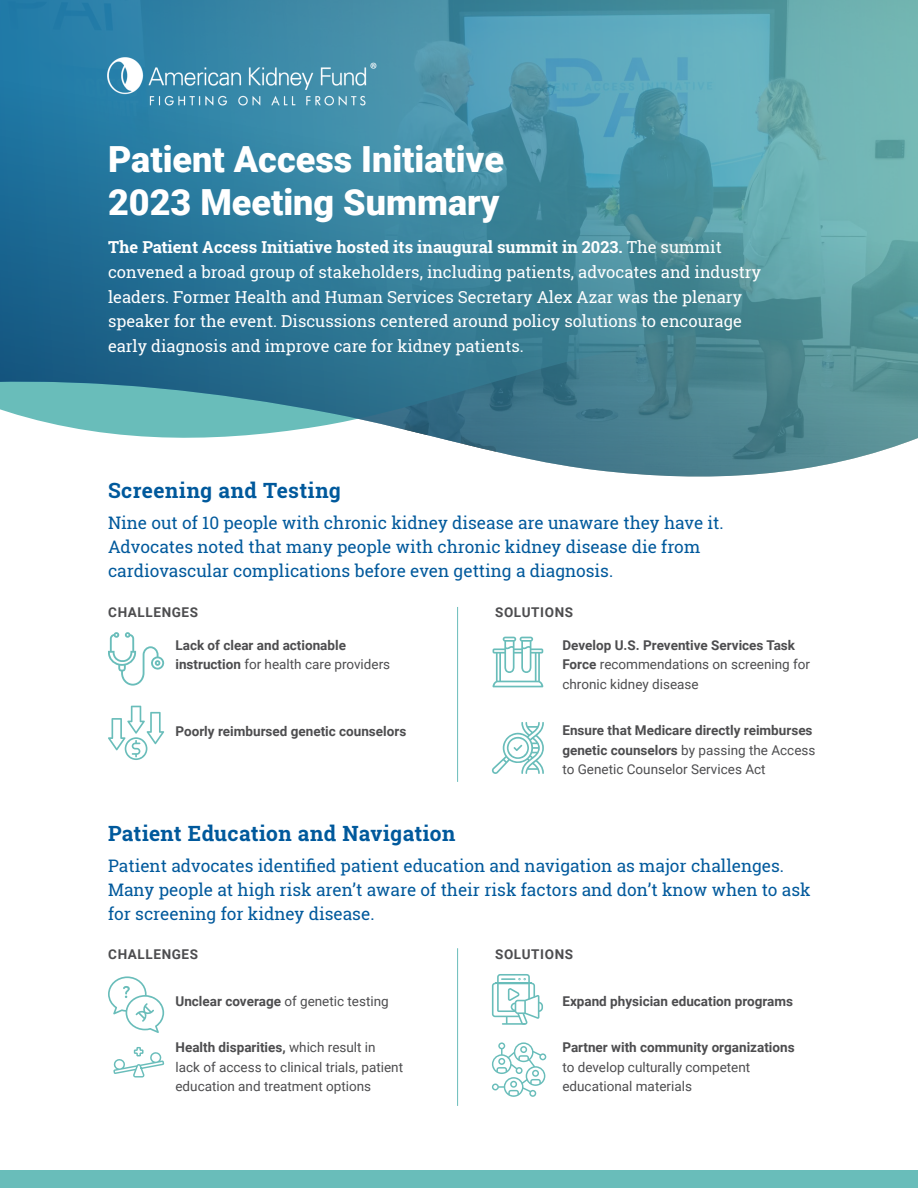
<style>
.page{position:relative;width:918px;height:1188px;background:#fff}
.page>*{position:absolute;margin:0;border:0;box-sizing:border-box;transform-origin:0 0}
.t1{font:900 36px/43.2px "Roboto";color:#fff}
.t2{font:700 21px "Roboto Slab";letter-spacing:.015em;color:#00599c}
.t3{font:17.25px/24px "Roboto Slab";color:#00599c}
.t4{font:16.5px/24.8px "Roboto Slab";color:#fff}
.t5{font:13.5px/19.5px "Roboto";color:#4d4d4f}
.t6{font:700 13.5px/19.5px "Roboto";color:#4d4d4f}
.t7{font:700 13.5px "Roboto";letter-spacing:.045em;color:#4d4d4f}
.s1{font-weight:700}
.s2{font-weight:400}
</style>
<div class="page">
<svg style="left:0;top:0;width:918px;height:24px;background:#4590a7"></svg>
<svg style="left:0;top:24px;width:918px;height:453px;background:#4f92a5"></svg>
<svg style="left:493px;top:637px;width:50px;height:50px"></svg>
<svg style="left:492px;top:722px;width:52px;height:52px"></svg>
<svg style="left:492px;top:974px;width:51px;height:51px"></svg>
<hr style="left:495px;top:983px;width:30px;height:1px;background:#69bdba">
<hr style="left:502px;top:983px;width:30px;height:1px;background:#69bdba">
<svg style="left:492px;top:1042px;width:54px;height:55px"></svg>
<img style="left:108px;top:58px;width:276px;height:49px">
<hr style="left:457px;top:607px;width:1px;height:175px;background:#69bdba">
<hr style="left:457px;top:948px;width:1px;height:158px;background:#69bdba">
<div style="left:0;top:1171px;width:918px;height:17px;background:#69bdba"></div>
<svg style="left:113px;top:1047px;width:51px;height:31px"></svg>
<svg style="left:108px;top:632px;width:57px;height:54px"></svg>
<svg style="left:108px;top:706px;width:56px;height:54px"></svg>
<svg style="left:108px;top:976px;width:56px;height:57px"></svg>
<h1 class="t1" style="left:108px;top:136px;width:398px">Patient Access Initiative<br>2023 Meeting Summary</h1>
<p class="t4" style="left:108px;top:234px;width:655px"><span class="s1">The Patient Access Initiative hosted its inaugural summit in 2023.</span> The summit convened a broad group of stakeholders, including patients, advocates and industry leaders. Former Health and Human Services Secretary Alex Azar was the plenary speaker for the event. Discussions centered around policy solutions to encourage early diagnosis and improve care for kidney patients.</p>
<p class="t2" style="left:108px;top:476px;width:234px">Screening and Testing</p>
<p class="t3" style="left:108px;top:511px;width:617px">Nine out of 10 people with chronic kidney disease are unaware they have it.<br>Advocates noted that many people with chronic kidney disease die from cardiovascular complications before even getting a diagnosis.</p>
<p class="t7" style="left:108px;top:603px;width:91px">CHALLENGES</p>
<p class="t6" style="left:175px;top:635px;width:216px">Lack of clear and actionable instruction <span class="s2">for health care providers</span></p>
<p class="t7" style="left:495px;top:603px;width:79px">SOLUTIONS</p>
<p class="t5" style="left:562px;top:635px;width:249px"><span class="s1">Develop U.S. Preventive Services Task<br>Force</span> recommendations on screening for chronic kidney disease</p>
<p class="t6" style="left:562px;top:720px;width:255px">Ensure that Medicare directly reimburses genetic counselors <span class="s2">by passing the Access to Genetic Counselor Services Act</span></p>
<p class="t6" style="left:175px;top:721px;width:232px">Poorly reimbursed genetic counselors</p>
<p class="t2" style="left:108px;top:819px;width:349px">Patient Education and Navigation</p>
<p class="t3" style="left:108px;top:853px;width:704px">Patient advocates identified patient education and navigation as major challenges.<br>Many people at high risk aren’t aware of their risk factors and don’t know when to ask for screening for kidney disease.</p>
<p class="t7" style="left:108px;top:945px;width:91px">CHALLENGES</p>
<p class="t5" style="left:175px;top:991px;width:215px"><span class="s1">Unclear coverage</span> of genetic testing</p>
<p class="t5" style="left:175px;top:1037px;width:229px"><span class="s1">Health disparities,</span> which result in lack of access to clinical trials, patient education and treatment options</p>
<p class="t7" style="left:495px;top:945px;width:79px">SOLUTIONS</p>
<p class="t6" style="left:562px;top:991px;width:232px">Expand physician education programs</p>
<p class="t6" style="left:562px;top:1037px;width:234px">Partner with community organizations</p>
<p class="t5" style="left:562px;top:1057px;width:189px">to develop culturally competent educational materials</p>
</div>
